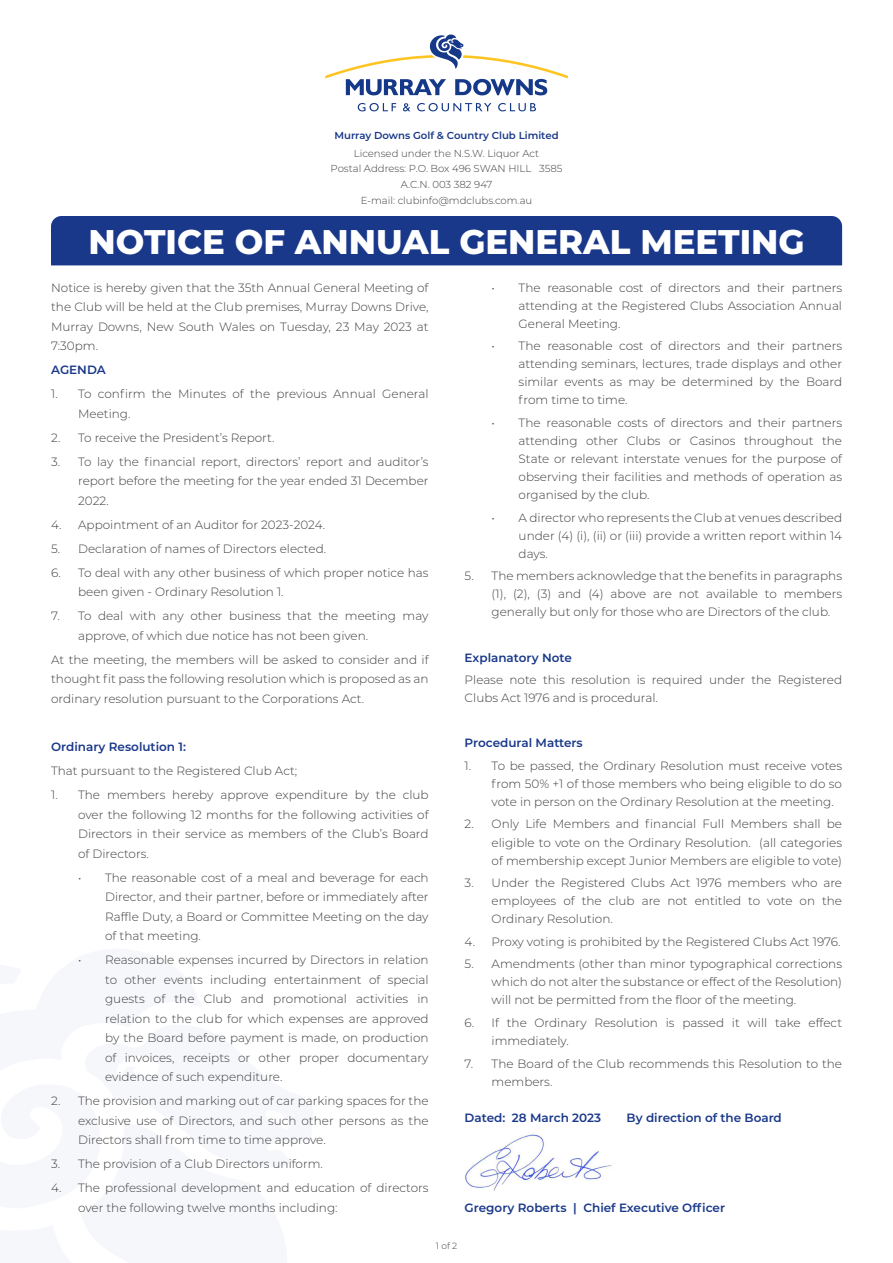
<style>
.page{position:relative;width:893px;height:1263px;background:#fff}
.page>*{position:absolute;margin:0;border:0;box-sizing:border-box;transform-origin:0 0}
._9pt_Reg_Lea_18{font:800 34.2px "Montserrat";color:#fff}
._9pt_Reg_Lea_18-2{font:300 12px/19.5px "Montserrat";color:#3e3e3f;text-align:justify}
._9pt_Reg_Lea_18-3{font:600 12px "Montserrat";color:#19388a}
._9pt_Reg_Lea_18-4{font:300 10.2px/15.8px "Montserrat";color:#3e3e3f;text-align:center}
._9pt_Reg_Lea_18-5{font:600 10.2px "Montserrat";color:#19388a}
._9pt_Reg_Lea_18-6{font:300 9px "Montserrat";color:#3e3e3f}
</style>
<div class="page">
<svg style="left:358px;top:103px;width:38px;height:8px"></svg>
<svg style="left:403px;top:103px;width:7px;height:8px"></svg>
<svg style="left:417px;top:103px;width:74px;height:8px"></svg>
<svg style="left:498px;top:103px;width:38px;height:8px"></svg>
<svg style="left:325px;top:35px;width:243px;height:60px"></svg>
<img style="left:465px;top:1134px;width:147px;height:58px">
<div style="left:51px;top:216px;width:791px;height:49px;background:#19388a"></div>
<p class="_9pt_Reg_Lea_18-5" style="left:334px;top:128px;width:226px">Murray Downs Golf &amp; Country Club Limited</p>
<p class="_9pt_Reg_Lea_18-4" style="left:331px;top:145px;width:233px">Licensed under the N.S.W. Liquor Act<br>Postal Address: P.O. Box 496 SWAN HILL 3585<br>A.C.N. 003 382 947<br>E-mail: clubinfo@mdclubs.com.au</p>
<p class="_9pt_Reg_Lea_18" style="left:89px;top:217px;width:717px">NOTICE OF ANNUAL GENERAL MEETING</p>
<p class="_9pt_Reg_Lea_18-2" style="left:51px;top:277px;width:379px">Notice is hereby given that the 35th Annual General Meeting of the Club will be held at the Club premises, Murray Downs Drive, Murray Downs, New South Wales on Tuesday, 23 May 2023 at 7:30pm.</p>
<p class="_9pt_Reg_Lea_18-3" style="left:51px;top:361px;width:56px">AGENDA</p>
<p class="_9pt_Reg_Lea_18-2" style="left:78px;top:384px;width:352px;text-indent:-27px">1. To confirm the Minutes of the previous Annual General<br>Meeting.</p>
<p class="_9pt_Reg_Lea_18-2" style="left:51px;top:427px;width:225px">2. To receive the President’s Report.</p>
<p class="_9pt_Reg_Lea_18-2" style="left:78px;top:451px;width:352px;text-indent:-27px">3. To lay the financial report, directors’ report and auditor’s report before the meeting for the year ended 31 December 2022.</p>
<p class="_9pt_Reg_Lea_18-2" style="left:51px;top:514px;width:276px">4. Appointment of an Auditor for 2023-2024.</p>
<p class="_9pt_Reg_Lea_18-2" style="left:51px;top:538px;width:277px">5. Declaration of names of Directors elected.</p>
<p class="_9pt_Reg_Lea_18-2" style="left:78px;top:562px;width:352px;text-indent:-27px">6. To deal with any other business of which proper notice has been given - Ordinary Resolution 1.</p>
<p class="_9pt_Reg_Lea_18-2" style="left:78px;top:606px;width:352px;text-indent:-27px">7. To deal with any other business that the meeting may approve, of which due notice has not been given.</p>
<p class="_9pt_Reg_Lea_18-2" style="left:51px;top:649px;width:379px">At the meeting, the members will be asked to consider and if thought fit pass the following resolution which is proposed as an ordinary resolution pursuant to the Corporations Act.</p>
<p class="_9pt_Reg_Lea_18-3" style="left:51px;top:738px;width:136px">Ordinary Resolution 1:</p>
<p class="_9pt_Reg_Lea_18-2" style="left:51px;top:761px;width:248px">That pursuant to the Registered Club Act;</p>
<p class="_9pt_Reg_Lea_18-2" style="left:78px;top:785px;width:352px;text-indent:-27px">1. The members hereby approve expenditure by the club over the following 12 months for the following activities of Directors in their service as members of the Club’s Board of Directors.</p>
<p class="_9pt_Reg_Lea_18-2" style="left:105px;top:867px;width:325px;text-indent:-27px">• The reasonable cost of a meal and beverage for each Director, and their partner, before or immediately after Raffle Duty, a Board or Committee Meeting on the day of that meeting.</p>
<p class="_9pt_Reg_Lea_18-2" style="left:105px;top:950px;width:325px;text-indent:-27px">• Reasonable expenses incurred by Directors in relation to other events including entertainment of special guests of the Club and promotional activities in relation to the club for which expenses are approved by the Board before payment is made, on production of invoices, receipts or other proper documentary evidence of such expenditure.</p>
<p class="_9pt_Reg_Lea_18-2" style="left:78px;top:1091px;width:352px;text-indent:-27px">2. The provision and marking out of car parking spaces for the exclusive use of Directors, and such other persons as the Directors shall from time to time approve.</p>
<p class="_9pt_Reg_Lea_18-2" style="left:51px;top:1154px;width:273px">3. The provision of a Club Directors uniform.</p>
<p class="_9pt_Reg_Lea_18-2" style="left:78px;top:1178px;width:352px;text-indent:-27px">4. The professional development and education of directors over the following twelve months including:</p>
<p class="_9pt_Reg_Lea_18-2" style="left:519px;top:278px;width:325px;line-height:18px;text-indent:-27px">• The reasonable cost of directors and their partners attending at the Registered Clubs Association Annual General Meeting.</p>
<p class="_9pt_Reg_Lea_18-2" style="left:519px;top:336px;width:325px;line-height:18px;text-indent:-27px">• The reasonable cost of directors and their partners attending seminars, lectures, trade displays and other similar events as may be determined by the Board from time to time.</p>
<p class="_9pt_Reg_Lea_18-2" style="left:519px;top:413px;width:325px;line-height:18px;text-indent:-27px">• The reasonable costs of directors and their partners attending other Clubs or Casinos throughout the State or relevant interstate venues for the purpose of observing their facilities and methods of operation as organised by the club.</p>
<p class="_9pt_Reg_Lea_18-2" style="left:519px;top:508px;width:325px;line-height:18px;text-indent:-27px">• A director who represents the Club at venues described under (4) (i), (ii) or (iii) provide a written report within 14 days.</p>
<p class="_9pt_Reg_Lea_18-2" style="left:492px;top:567px;width:352px;line-height:18px;text-indent:-27px">5. The members acknowledge that the benefits in paragraphs (1), (2), (3) and (4) above are not available to members generally but only for those who are Directors of the club.</p>
<p class="_9pt_Reg_Lea_18-3" style="left:465px;top:649px;width:109px">Explanatory Note</p>
<p class="_9pt_Reg_Lea_18-2" style="left:465px;top:670px;width:379px;line-height:18px">Please note this resolution is required under the Registered<br>Clubs Act 1976 and is procedural.</p>
<p class="_9pt_Reg_Lea_18-3" style="left:465px;top:734px;width:120px">Procedural Matters</p>
<p class="_9pt_Reg_Lea_18-2" style="left:492px;top:756px;width:352px;line-height:18px;text-indent:-27px">1. To be passed, the Ordinary Resolution must receive votes from 50% +1 of those members who being eligible to do so vote in person on the Ordinary Resolution at the meeting.</p>
<p class="_9pt_Reg_Lea_18-2" style="left:492px;top:815px;width:352px;line-height:18px;text-indent:-27px">2. Only Life Members and financial Full Members shall be eligible to vote on the Ordinary Resolution. (all categories of membership except Junior Members are eligible to vote)</p>
<p class="_9pt_Reg_Lea_18-2" style="left:492px;top:873px;width:352px;line-height:18px;text-indent:-27px">3. Under the Registered Clubs Act 1976 members who are employees of the club are not entitled to vote on the Ordinary Resolution.</p>
<p class="_9pt_Reg_Lea_18-2" style="left:465px;top:931px;width:377px">4. Proxy voting is prohibited by the Registered Clubs Act 1976.</p>
<p class="_9pt_Reg_Lea_18-2" style="left:492px;top:955px;width:352px;line-height:18px;text-indent:-27px">5. Amendments (other than minor typographical corrections which do not alter the substance or effect of the Resolution) will not be permitted from the floor of the meeting.</p>
<p class="_9pt_Reg_Lea_18-2" style="left:492px;top:1013px;width:352px;line-height:18px;text-indent:-27px">6. If the Ordinary Resolution is passed it will take effect immediately.</p>
<p class="_9pt_Reg_Lea_18-2" style="left:492px;top:1054px;width:352px;line-height:18px;text-indent:-27px">7. The Board of the Club recommends this Resolution to the members.</p>
<p class="_9pt_Reg_Lea_18-3" style="left:465px;top:1109px;width:138px">Dated: 28 March 2023</p>
<p class="_9pt_Reg_Lea_18-3" style="left:627px;top:1109px;width:157px">By direction of the Board</p>
<p class="_9pt_Reg_Lea_18-3" style="left:465px;top:1199px;width:262px">Gregory Roberts | Chief Executive Officer</p>
<p class="_9pt_Reg_Lea_18-6" style="left:436px;top:1240px;width:23px">1 of 2</p>
</div>
